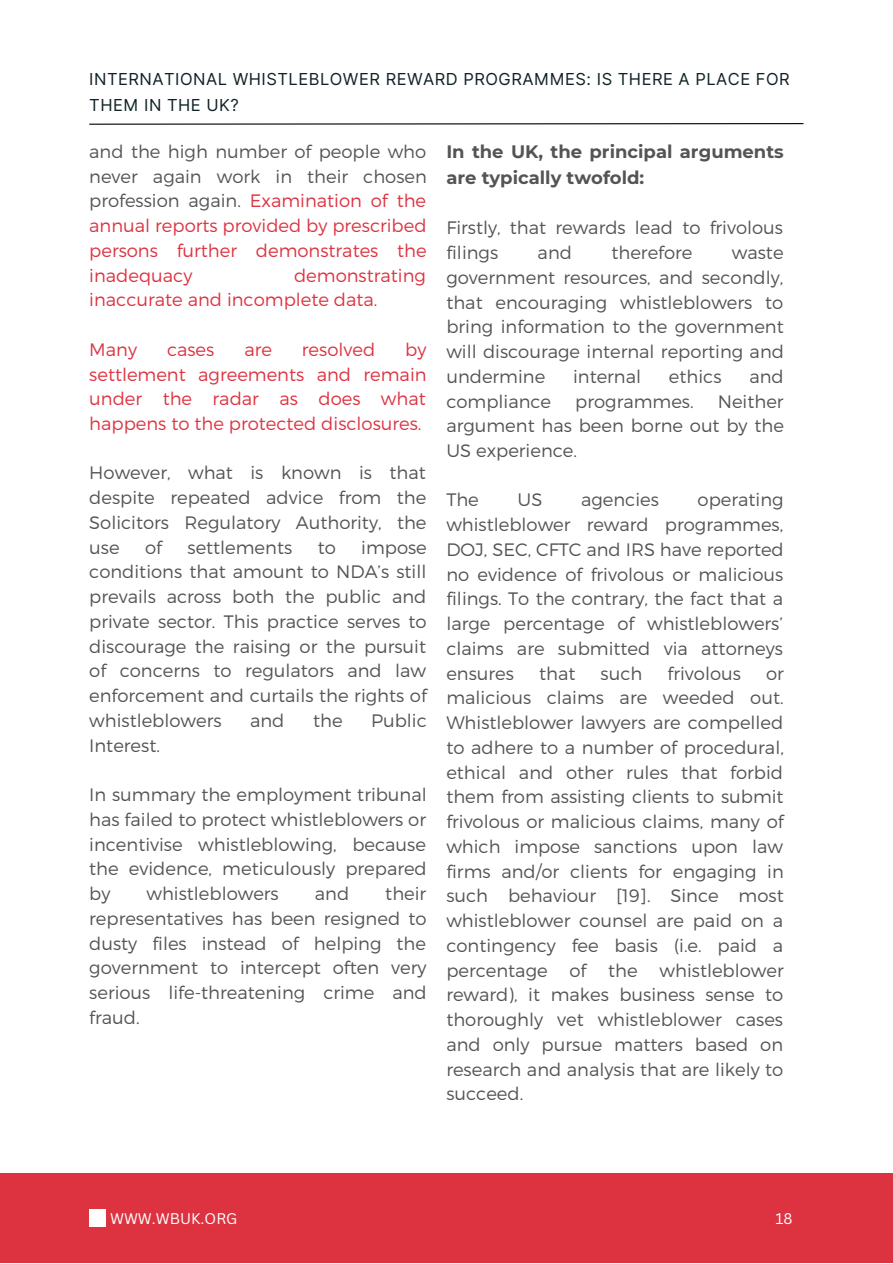
<style>
.page{position:relative;width:893px;height:1264px;background:#fff}
.page>*{position:absolute;margin:0;border:0;box-sizing:border-box;transform-origin:0 0}
.t1{font:300 18px/24.8px "Montserrat";color:#545454;text-align:justify}
.t2{font:300 18px/24.8px "Montserrat";color:#dd3341;text-align:justify}
.t3{font:700 18px/25.8px "Montserrat";color:#545454}
.t4{font:16.5px/25.8px "Inter";letter-spacing:.03em;color:#102226}
.t5{font:15px "Canva Sans";color:#fff}
.s1{color:#545454}
</style>
<div class="page">
<div style="left:0;top:1173px;width:892px;height:89px;background:#dd3341"></div>
<svg style="left:89px;top:123px;width:715px;height:2px"></svg>
<div style="left:89px;top:1209px;width:17px;height:17px;background:#fff"></div>
<p class="t4" style="left:89px;top:66px;width:702px">INTERNATIONAL WHISTLEBLOWER REWARD PROGRAMMES: IS THERE A PLACE FOR<br>THEM IN THE UK?</p>
<p class="t2" style="left:89px;top:138px;width:339px"><span class="s1">and the high number of people who never again work in their chosen profession again.</span> Examination of the annual reports provided by prescribed persons further demonstrates the inadequacy</p>
<p class="t2" style="left:89px;top:262px;width:338px;text-indent:205px">demonstrating inaccurate and incomplete data.</p>
<p class="t2" style="left:89px;top:336px;width:49px">Many</p>
<p class="t2" style="left:167px;top:336px;width:49px">cases</p>
<p class="t2" style="left:244px;top:336px;width:29px">are</p>
<p class="t2" style="left:302px;top:336px;width:75px">resolved</p>
<p class="t2" style="left:89px;top:336px;width:339px;text-indent:316px">by settlement agreements and remain under the radar as does what happens to the protected disclosures.</p>
<p class="t1" style="left:89px;top:460px;width:339px">However, what is known is that despite repeated advice from the Solicitors Regulatory Authority, the use</p>
<p class="t1" style="left:145px;top:534px;width:18px">of</p>
<p class="t1" style="left:187px;top:534px;width:106px">settlements</p>
<p class="t1" style="left:317px;top:534px;width:20px">to</p>
<p class="t1" style="left:89px;top:534px;width:339px;text-indent:272px">impose conditions that amount to NDA’s still prevails across both the public and private sector. This practice serves to discourage the raising or the pursuit of concerns to regulators and law enforcement and curtails the rights of whistleblowers</p>
<p class="t1" style="left:250px;top:707px;width:36px">and</p>
<p class="t1" style="left:313px;top:707px;width:31px">the</p>
<p class="t1" style="left:371px;top:707px;width:57px">Public</p>
<p class="t1" style="left:89px;top:732px;width:72px">Interest.</p>
<p class="t1" style="left:89px;top:781px;width:339px">In summary the employment tribunal has failed to protect whistleblowers or incentivise whistleblowing, because the evidence, meticulously prepared by</p>
<p class="t1" style="left:89px;top:880px;width:339px;text-indent:296px">their representatives has been resigned to dusty files instead of helping the government to intercept often very serious life-threatening crime and fraud.</p>
<p class="t1" style="left:146px;top:880px;width:134px">whistleblowers</p>
<p class="t1" style="left:315px;top:880px;width:36px">and</p>
<p class="t3" style="left:446px;top:138px;width:339px">In the UK, the principal arguments are typically twofold:</p>
<p class="t1" style="left:446px;top:215px;width:338px">Firstly, that rewards lead to frivolous filings</p>
<p class="t1" style="left:537px;top:239px;width:36px">and</p>
<p class="t1" style="left:611px;top:239px;width:82px">therefore</p>
<p class="t1" style="left:446px;top:239px;width:339px;text-indent:285px">waste government resources, and secondly, that encouraging whistleblowers to bring information to the government will discourage internal reporting and undermine</p>
<p class="t1" style="left:573px;top:363px;width:70px">internal</p>
<p class="t1" style="left:669px;top:363px;width:54px">ethics</p>
<p class="t1" style="left:749px;top:363px;width:36px">and</p>
<p class="t1" style="left:446px;top:388px;width:339px;text-indent:271px">Neither argument has been borne out by the US experience.</p>
<p class="t1" style="left:446px;top:487px;width:34px">The</p>
<p class="t1" style="left:517px;top:487px;width:26px">US</p>
<p class="t1" style="left:581px;top:487px;width:79px">agencies</p>
<p class="t1" style="left:446px;top:388px;width:106px">compliance</p>
<p class="t1" style="left:575px;top:388px;width:120px">programmes.</p>
<p class="t1" style="left:446px;top:487px;width:339px;text-indent:251px">operating whistleblower reward programmes, DOJ, SEC, CFTC and IRS have reported no evidence of frivolous or malicious filings. To the contrary, the fact that a large percentage of whistleblowers’ claims are submitted via attorneys ensures</p>
<p class="t1" style="left:539px;top:660px;width:38px">that</p>
<p class="t1" style="left:600px;top:660px;width:43px">such</p>
<p class="t1" style="left:667px;top:660px;width:75px">frivolous</p>
<p class="t1" style="left:446px;top:660px;width:339px;text-indent:320px">or malicious claims are weeded out.<br>Whistleblower lawyers are compelled to adhere to a number of procedural, ethical and other rules that forbid them from assisting clients to submit frivolous or malicious claims, many of which impose sanctions upon law firms and/or clients for engaging in such behaviour [19]. Since most whistleblower counsel are paid on a contingency fee basis (i.e. paid a percentage of the whistleblower reward), it makes business sense to thoroughly vet whistleblower cases and only pursue matters based on research and analysis that are likely to succeed.</p>
<p class="t5" style="left:110px;top:1207px;width:129px">WWW.WBUK.ORG</p>
<p class="t5" style="left:775px;top:1207px;width:19px">18</p>
</div>
